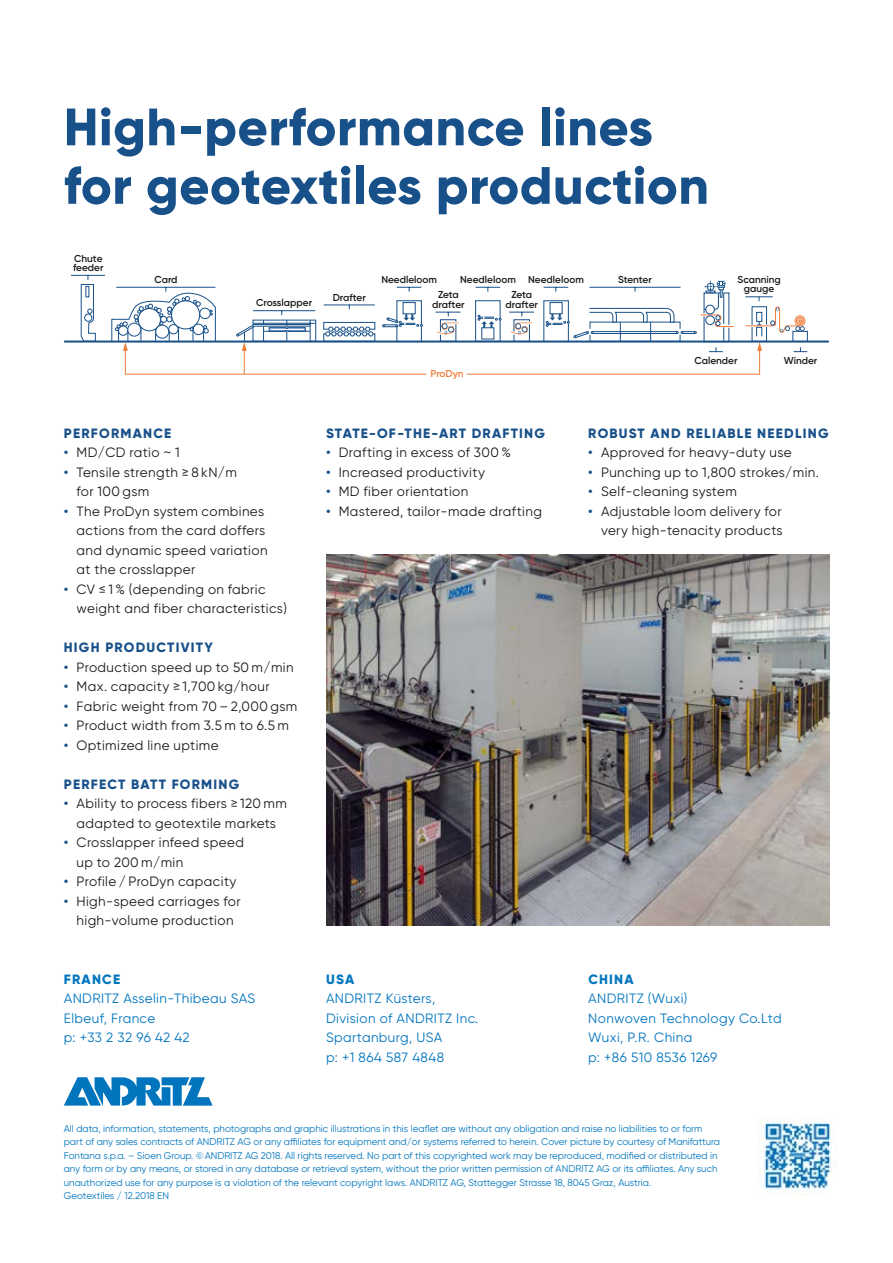
<style>
.page{position:relative;width:893px;height:1263px;background:#fff}
.page>*{position:absolute;margin:0;border:0;box-sizing:border-box;transform-origin:0 0}
.t1{font:800 52.5px/58.5px "Gilroy";letter-spacing:.01em;color:#18518a}
.t2{font:13.5px/19.5px "Gilroy";letter-spacing:.03em;color:#1a1a18}
.t3{font:13.5px/19.5px "Gilroy";letter-spacing:.03em;color:#0075be}
.t4{font:800 13.5px "Gilroy";letter-spacing:.09em;color:#18518a}
.t5{font:800 13.5px "Gilroy";letter-spacing:.09em;color:#0075be}
.t6{font:600 10.05px/9.3px "Gilroy";color:#1a1a18;text-align:center}
.t7{font:600 10.05px "Gilroy";letter-spacing:-.01em;color:#f07e3b}
.t8{font:9.75px/13.5px "Gilroy";color:#0075be}
.s1{font-weight:600;color:#18518a}
</style>
<div class="page">
<svg style="left:64px;top:1077px;width:149px;height:28px"></svg>
<img style="left:757px;top:1115px;width:74px;height:81px">
<img style="left:326px;top:555px;width:503px;height:370px">
<hr style="left:125px;top:344px;width:1px;height:31px;background:#f07e3b">
<hr style="left:125px;top:374px;width:301px;height:1px;background:#f07e3b">
<hr style="left:467px;top:374px;width:293px;height:1px;background:#f07e3b">
<hr style="left:244px;top:344px;width:1px;height:30px;background:#f07e3b">
<hr style="left:759px;top:344px;width:1px;height:30px;background:#f07e3b">
<div style="left:792px;top:331px;width:16px;height:11px;border:1px solid #18518a"></div>
<svg style="left:745px;top:296px;width:62px;height:56px"></svg>
<svg style="left:544px;top:281px;width:190px;height:71px"></svg>
<svg style="left:509px;top:312px;width:25px;height:29px"></svg>
<div style="left:475px;top:300px;width:26px;height:42px;border:1px solid #18518a"></div>
<svg style="left:478px;top:315px;width:23px;height:13px"></svg>
<svg style="left:476px;top:287px;width:24px;height:5px"></svg>
<svg style="left:435px;top:312px;width:25px;height:29px"></svg>
<svg style="left:382px;top:300px;width:41px;height:41px"></svg>
<div style="left:403px;top:303px;width:12px;height:11px;background:#fff"></div>
<div style="left:403px;top:302px;width:13px;height:12px;border:1px solid #18518a"></div>
<svg style="left:397px;top:287px;width:24px;height:5px"></svg>
<svg style="left:329px;top:326px;width:40px;height:1px"></svg>
<div style="left:323px;top:322px;width:52px;height:8px;border:1px solid #18518a"></div>
<svg style="left:325px;top:327px;width:48px;height:9px"></svg>
<hr style="left:324px;top:304px;width:51px;height:1px;background:#18518a">
<div style="left:253px;top:320px;width:63px;height:22px;border:1px solid #18518a"></div>
<hr style="left:253px;top:323px;width:63px;height:1px;background:#18518a">
<hr style="left:253px;top:310px;width:62px;height:1px;background:#18518a">
<svg style="left:236px;top:311px;width:75px;height:40px"></svg>
<svg style="left:111px;top:287px;width:105px;height:64px"></svg>
<hr style="left:71px;top:275px;width:34px;height:1px;background:#18518a">
<svg style="left:80px;top:274px;width:16px;height:67px"></svg>
<hr style="left:65px;top:341px;width:763px;height:2px;background:#18518a">
<h1 class="t1" style="left:64px;top:97px;width:647px">High-performance lines for geotextiles production</h1>
<p class="t6" style="left:73px;top:253px;width:32px;text-align:left">Chute feeder</p>
<p class="t6" style="left:154px;top:275px;width:25px">Card</p>
<p class="t6" style="left:256px;top:298px;width:57px">Crosslapper</p>
<p class="t6" style="left:333px;top:292px;width:34px">Drafter</p>
<p class="t6" style="left:381px;top:275px;width:57px">Needleloom</p>
<p class="t6" style="left:460px;top:275px;width:57px">Needleloom</p>
<p class="t6" style="left:432px;top:290px;width:34px">Zeta drafter</p>
<p class="t6" style="left:528px;top:275px;width:57px">Needleloom</p>
<p class="t6" style="left:618px;top:275px;width:35px">Stenter</p>
<p class="t6" style="left:506px;top:290px;width:34px">Zeta drafter</p>
<p class="t7" style="left:431px;top:367px;width:35px">ProDyn</p>
<p class="t6" style="left:737px;top:275px;width:45px">Scanning gauge</p>
<p class="t6" style="left:694px;top:356px;width:45px">Calender</p>
<p class="t6" style="left:784px;top:356px;width:35px">Winder</p>
<p class="t4" style="left:64px;top:425px;width:109px">PERFORMANCE</p>
<p class="t2" style="left:64px;top:443px;width:118px"><span class="s1">•</span> MD/CD ratio ~ 1</p>
<p class="t2" style="left:77px;top:462px;width:162px;text-indent:-13px"><span class="s1">•</span> Tensile strength ≥ 8 kN/m for 100 gsm</p>
<p class="t2" style="left:77px;top:501px;width:193px;text-indent:-13px"><span class="s1">•</span> The ProDyn system combines actions from the card doffers and dynamic speed variation at the crosslapper</p>
<p class="t2" style="left:77px;top:579px;width:212px;text-indent:-13px"><span class="s1">•</span> CV ≤ 1 % (depending on fabric weight and fiber characteristics)</p>
<p class="t4" style="left:64px;top:639px;width:151px">HIGH PRODUCTIVITY</p>
<p class="t2" style="left:64px;top:657px;width:231px"><span class="s1">•</span> Production speed up to 50 m/min</p>
<p class="t2" style="left:64px;top:677px;width:207px"><span class="s1">•</span> Max. capacity ≥ 1,700 kg/hour</p>
<p class="t2" style="left:64px;top:696px;width:235px"><span class="s1">•</span> Fabric weight from 70 – 2,000 gsm</p>
<p class="t2" style="left:64px;top:716px;width:227px"><span class="s1">•</span> Product width from 3.5 m to 6.5 m</p>
<p class="t2" style="left:64px;top:735px;width:156px"><span class="s1">•</span> Optimized line uptime</p>
<p class="t4" style="left:64px;top:775px;width:177px">PERFECT BATT FORMING</p>
<p class="t2" style="left:64px;top:794px;width:225px;text-align:center"><span class="s1">•</span> Ability to process fibers ≥ 120 mm adapted to geotextile markets</p>
<p class="t2" style="left:77px;top:833px;width:169px;text-indent:-13px"><span class="s1">•</span> Crosslapper infeed speed up to 200 m/min</p>
<p class="t2" style="left:64px;top:872px;width:174px"><span class="s1">•</span> Profile / ProDyn capacity</p>
<p class="t2" style="left:64px;top:891px;width:178px;text-align:center"><span class="s1">•</span> High-speed carriages for high-volume production</p>
<p class="t5" style="left:64px;top:970px;width:58px">FRANCE</p>
<p class="t3" style="left:64px;top:989px;width:193px">ANDRITZ Asselin-Thibeau SAS<br>Elbeuf, France<br>p: +33 2 32 96 42 42</p>
<p class="t4" style="left:326px;top:424px;width:220px">STATE-OF-THE-ART DRAFTING</p>
<p class="t2" style="left:326px;top:443px;width:186px"><span class="s1">•</span> Drafting in excess of 300 %</p>
<p class="t2" style="left:326px;top:462px;width:160px"><span class="s1">•</span> Increased productivity</p>
<p class="t2" style="left:326px;top:482px;width:144px"><span class="s1">•</span> MD fiber orientation</p>
<p class="t2" style="left:326px;top:501px;width:217px"><span class="s1">•</span> Mastered, tailor-made drafting</p>
<p class="t5" style="left:326px;top:970px;width:30px">USA</p>
<p class="t3" style="left:326px;top:989px;width:154px">ANDRITZ Küsters,<br>Division of ANDRITZ Inc.<br>Spartanburg, USA<br>p: +1 864 587 4848</p>
<p class="t4" style="left:588px;top:425px;width:242px">ROBUST AND RELIABLE NEEDLING</p>
<p class="t2" style="left:588px;top:443px;width:205px"><span class="s1">•</span> Approved for heavy-duty use</p>
<p class="t2" style="left:588px;top:462px;width:232px"><span class="s1">•</span> Punching up to 1,800 strokes/min.</p>
<p class="t2" style="left:588px;top:482px;width:150px"><span class="s1">•</span> Self-cleaning system</p>
<p class="t2" style="left:588px;top:501px;width:196px;text-align:right"><span class="s1">•</span> Adjustable loom delivery for very high-tenacity products</p>
<p class="t5" style="left:588px;top:970px;width:47px">CHINA</p>
<p class="t3" style="left:588px;top:989px;width:195px">ANDRITZ (Wuxi)<br>Nonwoven Technology Co.Ltd<br>Wuxi, P.R. China<br>p: +86 510 8536 1269</p>
<p class="t8" style="left:64px;top:1121px;width:658px">All data, information, statements, photographs and graphic illustrations in this leaflet are without any obligation and raise no liabilities to or form part of any sales contracts of ANDRITZ AG or any affiliates for equipment and/or systems referred to herein. Cover picture by courtesy of Manifattura Fontana s.p.a. – Sioen Group. ©ANDRITZ AG 2018. All rights reserved. No part of this copyrighted work may be reproduced, modified or distributed in any form or by any means, or stored in any database or retrieval system, without the prior written permission of ANDRITZ AG or its affiliates. Any such unauthorized use for any purpose is a violation of the relevant copyright laws. ANDRITZ AG, Stattegger Strasse 18, 8045 Graz, Austria.<br>Geotextiles / 12.2018 EN</p>
</div>
